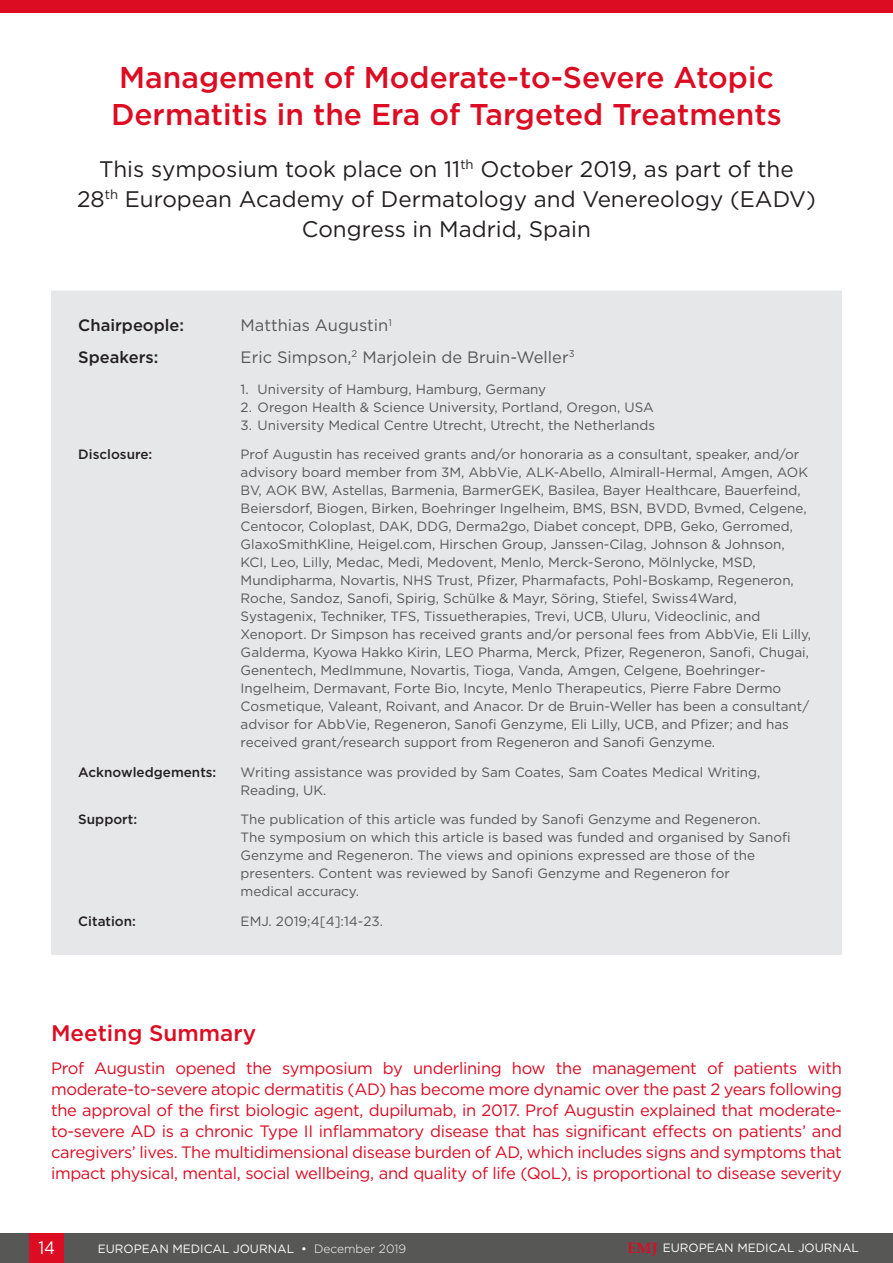
<style>
.page{position:relative;width:893px;height:1263px;background:#fff}
.page>*{position:absolute;margin:0;border:0;box-sizing:border-box;transform-origin:0 0}
.Symposium_Title{font:500 30px/37.5px "Gotham";color:#dc0c23}
.Symposium_Subtitle{font:22.5px/30px "Gotham";color:#231f20;text-align:center}
.Meeting_Summary_Head{font:500 22.5px "Gotham";color:#dc0c23}
.t1{font:18px "Gotham";color:#fff;scale:.9 1}
.Meeting_Summary_Body{font:16.5px/21px "Gotham";letter-spacing:-.02em;color:#dc0c23;text-align:justify}
.Symposium_Details__C{font:16.5px "Gotham";color:#575756}
.Symposium_Details__C-2{font:500 16.5px "Gotham";color:#231f20}
.Symposium_Details_Bo{font:13.5px/18px "Gotham";color:#575756}
.Symposium_Details_He{font:500 13.5px "Gotham";color:#231f20}
.t2{font:12px "Gotham";color:#fff}
.s1{font-weight:300}
.s2{font-family:"Palatino Linotype";font-weight:700;font-size:15px;color:#dc0c23}
</style>
<div class="page">
<div style="left:0;top:1233px;width:893px;height:30px;background:#575756"></div>
<div style="left:30px;top:1233px;width:34px;height:30px;background:#dc0c23"></div>
<div style="left:51px;top:291px;width:791px;height:664px;background:#e6e7e9"></div>
<div style="left:0;top:0;width:893px;height:13px;background:#dc0c23"></div>
<p class="Symposium_Title" style="left:111px;top:58px;width:672px">Management of Moderate-to-Severe Atopic<br>Dermatitis in the Era of Targeted Treatments</p>
<p class="Symposium_Subtitle" style="left:77px;top:153px;width:740px">This symposium took place on 11<sup>th</sup> October 2019, as part of the<br>28<sup>th</sup> European Academy of Dermatology and Venereology (EADV)<br>Congress in Madrid, Spain</p>
<p class="Symposium_Details__C-2" style="left:78px;top:314px;width:107px">Chairpeople:</p>
<p class="Symposium_Details__C" style="left:241px;top:315px;width:153px">Matthias Augustin<sup>1</sup></p>
<p class="Symposium_Details__C-2" style="left:78px;top:346px;width:82px">Speakers:</p>
<p class="Symposium_Details__C" style="left:241px;top:347px;width:335px">Eric Simpson,<sup>2</sup> Marjolein de Bruin-Weller<sup>3</sup></p>
<p class="Symposium_Details_Bo" style="left:241px;top:380px;width:307px">1. University of Hamburg, Hamburg, Germany</p>
<p class="Symposium_Details_Bo" style="left:241px;top:398px;width:415px">2. Oregon Health &amp; Science University, Portland, Oregon, USA</p>
<p class="Symposium_Details_Bo" style="left:241px;top:416px;width:416px">3. University Medical Centre Utrecht, Utrecht, the Netherlands</p>
<p class="Symposium_Details_He" style="left:78px;top:446px;width:76px">Disclosure:</p>
<p class="Symposium_Details_Bo" style="left:241px;top:445px;width:572px">Prof Augustin has received grants and/or honoraria as a consultant, speaker, and/or advisory board member from 3M, AbbVie, ALK-Abello, Almirall-Hermal, Amgen, AOK BV, AOK BW, Astellas, Barmenia, BarmerGEK, Basilea, Bayer Healthcare, Bauerfeind, Beiersdorf, Biogen, Birken, Boehringer Ingelheim, BMS, BSN, BVDD, Bvmed, Celgene, Centocor, Coloplast, DAK, DDG, Derma2go, Diabet concept, DPB, Geko, Gerromed, GlaxoSmithKline, Heigel.com, Hirschen Group, Janssen-Cilag, Johnson &amp; Johnson, KCI, Leo, Lilly, Medac, Medi, Medovent, Menlo, Merck-Serono, Mölnlycke, MSD, Mundipharma, Novartis, NHS Trust, Pfizer, Pharmafacts, Pohl-Boskamp, Regeneron, Roche, Sandoz, Sanofi, Spirig, Schülke &amp; Mayr, Söring, Stiefel, Swiss4Ward, Systagenix, Techniker, TFS, Tissuetherapies, Trevi, UCB, Uluru, Videoclinic, and Xenoport. Dr Simpson has received grants and/or personal fees from AbbVie, Eli Lilly, Galderma, Kyowa Hakko Kirin, LEO Pharma, Merck, Pfizer, Regeneron, Sanofi, Chugai, Genentech, MedImmune, Novartis, Tioga, Vanda, Amgen, Celgene, Boehringer-Ingelheim, Dermavant, Forte Bio, Incyte, Menlo Therapeutics, Pierre Fabre Dermo Cosmetique, Valeant, Roivant, and Anacor. Dr de Bruin-Weller has been a consultant/ advisor for AbbVie, Regeneron, Sanofi Genzyme, Eli Lilly, UCB, and Pfizer; and has received grant/research support from Regeneron and Sanofi Genzyme.</p>
<p class="Symposium_Details_He" style="left:78px;top:763px;width:140px">Acknowledgements:</p>
<p class="Symposium_Details_Bo" style="left:241px;top:763px;width:521px">Writing assistance was provided by Sam Coates, Sam Coates Medical Writing,<br>Reading, UK.</p>
<p class="Symposium_Details_He" style="left:78px;top:811px;width:60px">Support:</p>
<p class="Symposium_Details_Bo" style="left:241px;top:810px;width:552px">The publication of this article was funded by Sanofi Genzyme and Regeneron.<br>The symposium on which this article is based was funded and organised by Sanofi Genzyme and Regeneron. The views and opinions expressed are those of the presenters. Content was reviewed by Sanofi Genzyme and Regeneron for<br>medical accuracy.</p>
<p class="Symposium_Details_He" style="left:78px;top:912px;width:59px">Citation:</p>
<p class="Symposium_Details_Bo" style="left:241px;top:912px;width:144px">EMJ. 2019;4[4]:14-23.</p>
<p class="Meeting_Summary_Head" style="left:51px;top:1018px;width:207px">Meeting Summary</p>
<p class="Meeting_Summary_Body" style="left:51px;top:1058px;width:792px">Prof Augustin opened the symposium by underlining how the management of patients with moderate-to-severe atopic dermatitis (AD) has become more dynamic over the past 2 years following the approval of the first biologic agent, dupilumab, in 2017. Prof Augustin explained that moderate&shy;to-severe AD is a chronic Type II inflammatory disease that has significant effects on patients’ and caregivers’ lives. The multidimensional disease burden of AD, which includes signs and symptoms that impact physical, mental, social wellbeing, and quality of life (QoL), is proportional to disease severity</p>
<h3 class="t1" style="left:39px;top:1236px;width:20px">14</h3>
<p class="t2" style="left:98px;top:1241px;width:310px">EUROPEAN MEDICAL JOURNAL • <span class="s1">December 2019</span></p>
<p class="t2" style="left:627px;top:1240px;width:233px"><span class="s2">EMJ</span> EUROPEAN MEDICAL JOURNAL</p>
</div>
